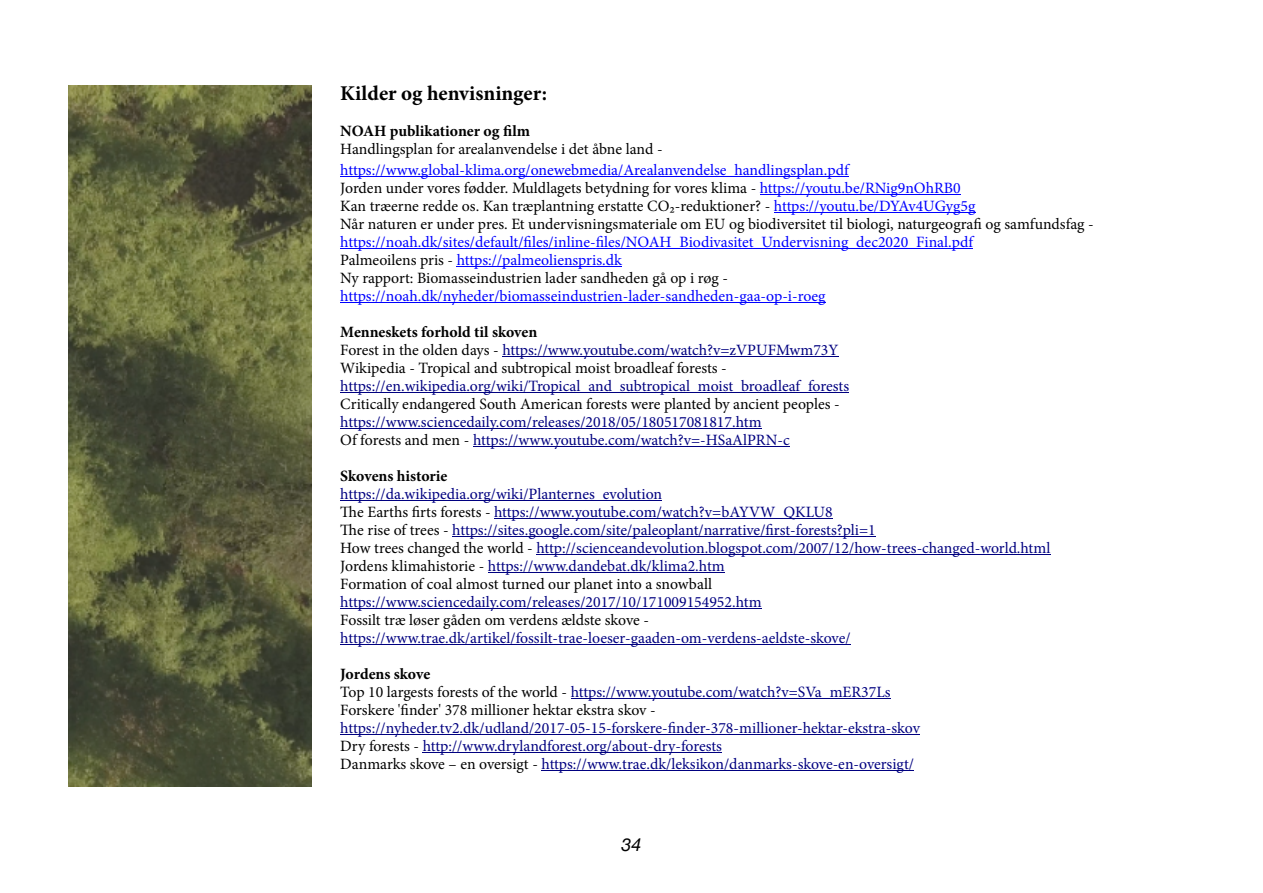
<style>
.page{position:relative;width:1263px;height:893px;background:#fff}
.page>*{position:absolute;margin:0;border:0;box-sizing:border-box;transform-origin:0 0}
.t1{font:700 21px "Minion Pro";color:#000}
.t2{font:italic 18px "Helvetica Neue";color:#000}
.t3{font:15.75px/18px "Minion Pro";color:#000080}
.t4{font:15.75px/18px "Minion Pro";color:#000}
.t5{font:15.75px/18px "Minion Pro";color:#00f}
.t6{font:700 15.75px "Minion Pro";letter-spacing:-.005em;color:#000}
.s1{color:#00f}
.s2{color:#000}
.s3{font-weight:700}
.s4{color:#000080}
</style>
<div class="page">
<img style="left:68px;top:85px;width:243px;height:702px">
<hr style="left:340px;top:176px;width:509px;height:1px;background:#00f">
<hr style="left:760px;top:194px;width:201px;height:1px;background:#00f">
<hr style="left:774px;top:212px;width:201px;height:1px;background:#00f">
<hr style="left:340px;top:248px;width:633px;height:1px;background:#00f">
<hr style="left:457px;top:266px;width:165px;height:1px;background:#00f">
<hr style="left:340px;top:302px;width:486px;height:1px;background:#00f">
<hr style="left:502px;top:356px;width:336px;height:1px;background:#000080">
<hr style="left:340px;top:392px;width:509px;height:1px;background:#000080">
<hr style="left:340px;top:428px;width:421px;height:1px;background:#000080">
<hr style="left:473px;top:446px;width:317px;height:1px;background:#000080">
<hr style="left:340px;top:500px;width:322px;height:1px;background:#000080">
<hr style="left:494px;top:518px;width:339px;height:1px;background:#000080">
<hr style="left:452px;top:536px;width:424px;height:1px;background:#000080">
<hr style="left:536px;top:554px;width:514px;height:1px;background:#000080">
<hr style="left:488px;top:572px;width:237px;height:1px;background:#000080">
<hr style="left:340px;top:608px;width:421px;height:1px;background:#000080">
<hr style="left:340px;top:644px;width:511px;height:1px;background:#000080">
<hr style="left:571px;top:698px;width:320px;height:1px;background:#000080">
<hr style="left:340px;top:734px;width:580px;height:1px;background:#000080">
<hr style="left:423px;top:752px;width:299px;height:1px;background:#000080">
<hr style="left:541px;top:770px;width:373px;height:1px;background:#000080">
<h1 class="t1" style="left:340px;top:85px;width:208px">Kilder og henvisninger:</h1>
<p class="t6" style="left:340px;top:124px;width:191px">NOAH publikationer og film</p>
<p class="t4" style="left:340px;top:141px;width:324px">Handlingsplan for arealanvendelse i det åbne land -</p>
<p class="t4" style="left:340px;top:162px;width:755px"><span class="s1">https://www.global-klima.org/onewebmedia/Arealanvendelse_handlingsplan.pdf<br></span>Jorden under vores fødder. Muldlagets betydning for vores klima - <span class="s1">https://youtu.be/RNig9nOhRB0<br></span>Kan træerne redde os. Kan træplantning erstatte CO₂-reduktioner? - <span class="s1">https://youtu.be/DYAv4UGyg5g<br></span>Når naturen er under pres. Et undervisningsmateriale om EU og biodiversitet til biologi, naturgeografi og samfundsfag -</p>
<p class="t5" style="left:340px;top:234px;width:634px">https://noah.dk/sites/default/files/inline-files/NOAH_Biodivasitet_Undervisning_dec2020_Final.pdf<br><span class="s2">Palmeoilens pris -</span> https://palmeolienspris.dk<br><span class="s2">Ny rapport: Biomasseindustrien lader sandheden gå op i røg -</span></p>
<p class="t5" style="left:340px;top:288px;width:487px">https://noah.dk/nyheder/biomasseindustrien-lader-sandheden-gaa-op-i-roeg</p>
<p class="t4" style="left:340px;top:324px;width:500px"><span class="s3">Menneskets forhold til skoven<br></span>Forest in the olden days - <span class="s4">https://www.youtube.com/watch?v=zVPUFMwm73Y<br></span>Wikipedia - Tropical and subtropical moist broadleaf forests -</p>
<p class="t3" style="left:340px;top:378px;width:510px">https://en.wikipedia.org/wiki/Tropical_and_subtropical_moist_broadleaf_forests</p>
<p class="t4" style="left:340px;top:396px;width:501px">Critically endangered South American forests were planted by ancient peoples -</p>
<p class="t3" style="left:340px;top:414px;width:451px">https://www.sciencedaily.com/releases/2018/05/180517081817.htm<br><span class="s2">Of forests and men -</span> https://www.youtube.com/watch?v=-HSaAlPRN-c</p>
<p class="t6" style="left:340px;top:469px;width:109px">Skovens historie</p>
<p class="t3" style="left:340px;top:486px;width:712px">https://da.wikipedia.org/wiki/Planternes_evolution<br><span class="s2">The Earths firts forests -</span> https://www.youtube.com/watch?v=bAYVW_QKLU8<br><span class="s2">The rise of trees -</span> https://sites.google.com/site/paleoplant/narrative/first-forests?pli=1<br><span class="s2">How trees changed the world -</span> http://scienceandevolution.blogspot.com/2007/12/how-trees-changed-world.html <span class="s2">Jordens klimahistorie -</span> https://www.dandebat.dk/klima2.htm<br><span class="s2">Formation of coal almost turned our planet into a snowball</span></p>
<p class="t3" style="left:340px;top:594px;width:423px">https://www.sciencedaily.com/releases/2017/10/171009154952.htm</p>
<p class="t4" style="left:340px;top:612px;width:310px">Fossilt træ løser gåden om verdens ældste skove -</p>
<p class="t3" style="left:340px;top:630px;width:512px">https://www.trae.dk/artikel/fossilt-trae-loeser-gaaden-om-verdens-aeldste-skove/</p>
<p class="t4" style="left:340px;top:666px;width:552px"><span class="s3">Jordens skove<br></span>Top 10 largests forests of the world - <span class="s4">https://www.youtube.com/watch?v=SVa_mER37Ls<br></span>Forskere 'finder' 378 millioner hektar ekstra skov -</p>
<p class="t3" style="left:340px;top:720px;width:581px">https://nyheder.tv2.dk/udland/2017-05-15-forskere-finder-378-millioner-hektar-ekstra-skov<br><span class="s2">Dry forests -</span> http://www.drylandforest.org/about-dry-forests<br><span class="s2">Danmarks skove – en oversigt -</span> https://www.trae.dk/leksikon/danmarks-skove-en-oversigt/</p>
<p class="t2" style="left:621px;top:833px;width:22px">34</p>
</div>
